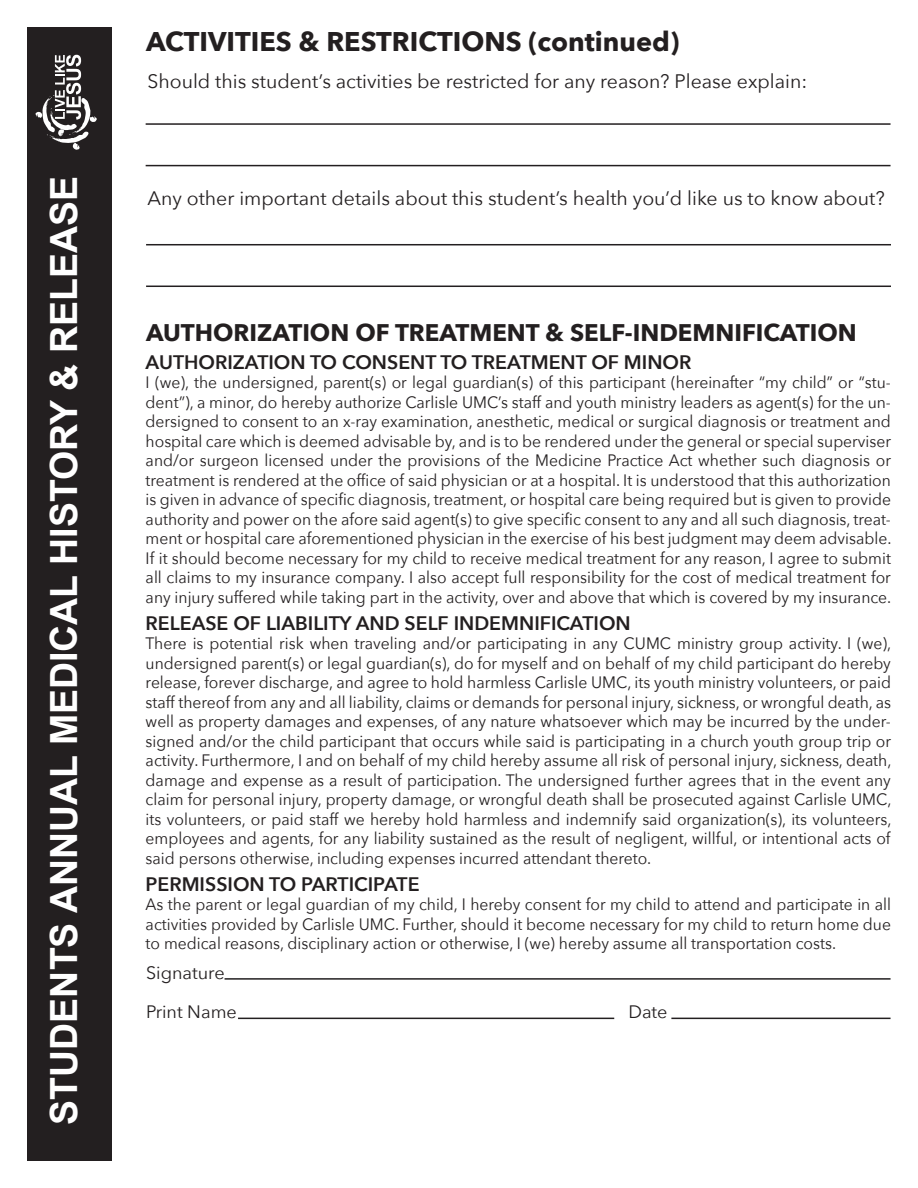
<style>
.page{position:relative;width:918px;height:1188px;background:#fff}
.page>*{position:absolute;margin:0;border:0;box-sizing:border-box;transform-origin:0 0}
.t1{font:700 37.5px "Arial";color:#fff}
.t2{font:700 27px "Avenir Next";color:#231f20}
.t3{font:700 24px "Avenir Next";color:#231f20}
.t4{font:19.5px "Avenir Next";color:#231f20}
.t5{font:600 19.5px "Avenir Next";color:#231f20}
.t6{font:18px "Avenir Next";color:#231f20}
.t7{font:16.5px/19.5px "Avenir Next";color:#231f20;text-align:justify;scale:.95 1}
</style>
<div class="page">
<hr style="left:146px;top:123px;width:745px;height:2px;background:#231f20">
<hr style="left:146px;top:165px;width:745px;height:1px;background:#231f20">
<hr style="left:146px;top:244px;width:745px;height:1px;background:#231f20">
<hr style="left:146px;top:286px;width:745px;height:1px;background:#231f20">
<hr style="left:225px;top:978px;width:666px;height:2px;background:#231f20">
<hr style="left:238px;top:1018px;width:376px;height:1px;background:#231f20">
<hr style="left:671px;top:1018px;width:220px;height:1px;background:#231f20">
<div style="left:27px;top:27px;width:85px;height:1134px;background:#231f20"></div>
<svg style="left:35px;top:55px;width:62px;height:95px"></svg>
<p class="t1" style="left:39px;top:1125px;width:950px;rotate:-90deg">STUDENTS ANNUAL MEDICAL HISTORY &amp; RELEASE</p>
<p class="t2" style="left:146px;top:18px;width:535px">ACTIVITIES &amp; RESTRICTIONS (continued)</p>
<p class="t4" style="left:147px;top:64px;width:661px">Should this student’s activities be restricted for any reason? Please explain:</p>
<p class="t4" style="left:147px;top:181px;width:739px">Any other important details about this student’s health you’d like us to know about?</p>
<p class="t3" style="left:146px;top:312px;width:712px">AUTHORIZATION OF TREATMENT &amp; SELF-INDEMNIFICATION</p>
<p class="t5" style="left:146px;top:345px;width:547px">AUTHORIZATION TO CONSENT TO TREATMENT OF MINOR</p>
<p class="t7" style="left:146px;top:372px;width:787px">I (we), the undersigned, parent(s) or legal guardian(s) of this participant (hereinafter “my child” or “stu&shy;dent”), a minor, do hereby authorize Carlisle UMC’s staff and youth ministry leaders as agent(s) for the un&shy;dersigned to consent to an x-ray examination, anesthetic, medical or surgical diagnosis or treatment and hospital care which is deemed advisable by, and is to be rendered under the general or special superviser and/or surgeon licensed under the provisions of the Medicine Practice Act whether such diagnosis or treatment is rendered at the office of said physician or at a hospital. It is understood that this authorization is given in advance of specific diagnosis, treatment, or hospital care being required but is given to provide authority and power on the afore said agent(s) to give specific consent to any and all such diagnosis, treat&shy;ment or hospital care aforementioned physician in the exercise of his best judgment may deem advisable.<br>If it should become necessary for my child to receive medical treatment for any reason, I agree to submit all claims to my insurance company. I also accept full responsibility for the cost of medical treatment for any injury suffered while taking part in the activity, over and above that which is covered by my insurance.</p>
<p class="t5" style="left:146px;top:606px;width:487px">RELEASE OF LIABILITY AND SELF INDEMNIFICATION</p>
<p class="t7" style="left:146px;top:633px;width:787px">There is potential risk when traveling and/or participating in any CUMC ministry group activity. I (we), undersigned parent(s) or legal guardian(s), do for myself and on behalf of my child participant do hereby release, forever discharge, and agree to hold harmless Carlisle UMC, its youth ministry volunteers, or paid staff thereof from any and all liability, claims or demands for personal injury, sickness, or wrongful death, as well as property damages and expenses, of any nature whatsoever which may be incurred by the under&shy;signed and/or the child participant that occurs while said is participating in a church youth group trip or activity. Furthermore, I and on behalf of my child hereby assume all risk of personal injury, sickness, death, damage and expense as a result of participation. The undersigned further agrees that in the event any claim for personal injury, property damage, or wrongful death shall be prosecuted against Carlisle UMC, its volunteers, or paid staff we hereby hold harmless and indemnify said organization(s), its volunteers, employees and agents, for any liability sustained as the result of negligent, willful, or intentional acts of said persons otherwise, including expenses incurred attendant thereto.</p>
<p class="t5" style="left:146px;top:867px;width:275px">PERMISSION TO PARTICIPATE</p>
<p class="t7" style="left:146px;top:894px;width:786px">As the parent or legal guardian of my child, I hereby consent for my child to attend and participate in all activities provided by Carlisle UMC. Further, should it become necessary for my child to return home due to medical reasons, disciplinary action or otherwise, I (we) hereby assume all transportation costs.</p>
<p class="t6" style="left:146px;top:957px;width:80px">Signature</p>
<p class="t6" style="left:146px;top:996px;width:92px">Print Name</p>
<p class="t6" style="left:628px;top:996px;width:41px">Date</p>
</div>
